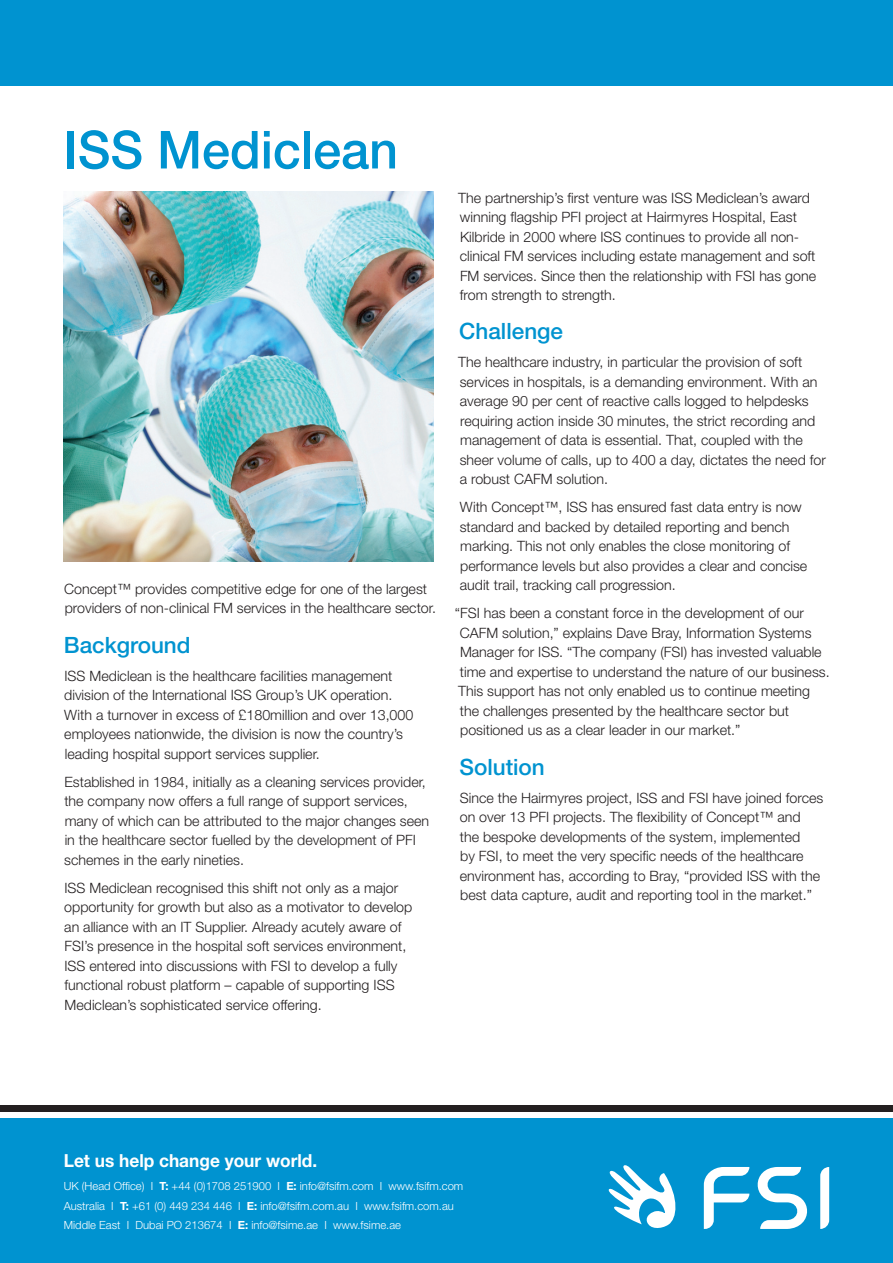
<style>
.page{position:relative;width:893px;height:1263px;background:#fff}
.page>*{position:absolute;margin:0;border:0;box-sizing:border-box;transform-origin:0 0}
.t1{font:500 52.5px "Helvetica Neue";color:#0093d0;scale:.96 1}
.t2{font:500 22.5px "Helvetica Neue";color:#0093d0}
.t3{font:700 18px "Helvetica Neue";color:#fff;scale:.96 1}
.t4{font:300 14.25px/19.5px "Helvetica Neue";color:#231f20}
.t5{font:300 11.25px/19.2px "Helvetica Neue";color:#fff}
.s1{font-weight:700}
</style>
<div class="page">
<div style="left:0;top:0;width:893px;height:85px;background:#0093d0"></div>
<div style="left:0;top:1118px;width:893px;height:145px;background:#0093d0"></div>
<div style="left:0;top:1106px;width:893px;height:6px;background:#231f20"></div>
<svg style="left:704px;top:1167px;width:104px;height:62px"></svg>
<svg style="left:820px;top:1167px;width:9px;height:62px"></svg>
<svg style="left:609px;top:1165px;width:67px;height:63px"></svg>
<img style="left:64px;top:191px;width:370px;height:370px">
<h1 class="t1" style="left:64px;top:118px;width:350px">ISS Mediclean</h1>
<p class="t4" style="left:64px;top:579px;width:373px">Concept™ provides competitive edge for one of the largest providers of non-clinical FM services in the healthcare sector.</p>
<h2 class="t2" style="left:64px;top:631px;width:128px">Background</h2>
<p class="t4" style="left:64px;top:665px;width:351px">ISS Mediclean is the healthcare facilities management division of the International ISS Group’s UK operation.<br>With a turnover in excess of £180million and over 13,000 employees nationwide, the division is now the country’s leading hospital support services supplier.</p>
<p class="t4" style="left:64px;top:771px;width:366px">Established in 1984, initially as a cleaning services provider, the company now offers a full range of support services, many of which can be attributed to the major changes seen in the healthcare sector fuelled by the development of PFI schemes in the early nineties.</p>
<p class="t4" style="left:64px;top:877px;width:350px">ISS Mediclean recognised this shift not only as a major opportunity for growth but also as a motivator to develop an alliance with an IT Supplier. Already acutely aware of FSI’s presence in the hospital soft services environment, ISS entered into discussions with FSI to develop a fully functional robust platform – capable of supporting ISS Mediclean’s sophisticated service offering.</p>
<p class="t4" style="left:458px;top:187px;width:359px">The partnership’s first venture was ISS Mediclean’s award winning flagship PFI project at Hairmyres Hospital, East Kilbride in 2000 where ISS continues to provide all non&shy;clinical FM services including estate management and soft FM services. Since then the relationship with FSI has gone from strength to strength.</p>
<h2 class="t2" style="left:459px;top:318px;width:105px">Challenge</h2>
<p class="t4" style="left:458px;top:352px;width:369px">The healthcare industry, in particular the provision of soft services in hospitals, is a demanding environment. With an average 90 per cent of reactive calls logged to helpdesks requiring action inside 30 minutes, the strict recording and management of data is essential. That, coupled with the sheer volume of calls, up to 400 a day, dictates the need for a robust CAFM solution.</p>
<p class="t4" style="left:460px;top:497px;width:349px">With Concept™, ISS has ensured fast data entry is now standard and backed by detailed reporting and bench marking. This not only enables the close monitoring of performance levels but also provides a clear and concise audit trail, tracking call progression.</p>
<p class="t4" style="left:455px;top:603px;width:376px">“FSI has been a constant force in the development of our CAFM solution,” explains Dave Bray, Information Systems Manager for ISS. “The company (FSI) has invested valuable time and expertise to understand the nature of our business.<br>This support has not only enabled us to continue meeting<br>the challenges presented by the healthcare sector but positioned us as a clear leader in our market.”</p>
<h2 class="t2" style="left:459px;top:753px;width:87px">Solution</h2>
<p class="t4" style="left:460px;top:787px;width:365px">Since the Hairmyres project, ISS and FSI have joined forces on over 13 PFI projects. The flexibility of Concept™ and the bespoke developments of the system, implemented<br>by FSI, to meet the very specific needs of the healthcare environment has, according to Bray, “provided ISS with the best data capture, audit and reporting tool in the market.”</p>
<p class="t3" style="left:64px;top:1149px;width:266px">Let us help change your world.</p>
<p class="t5" style="left:64px;top:1176px;width:401px">UK (Head Office) I <span class="s1">T:</span> +44 (0)1708 251900 I <span class="s1">E:</span> info@fsifm.com I www.fsifm.com<br>Australia I <span class="s1">T:</span> +61 (0) 449 234 446 I <span class="s1">E:</span> info@fsifm.com.au I www.fsifm.com.au<br>Middle East I Dubai PO 213674 I <span class="s1">E:</span> info@fsime.ae I www.fsime.ae</p>
</div>
